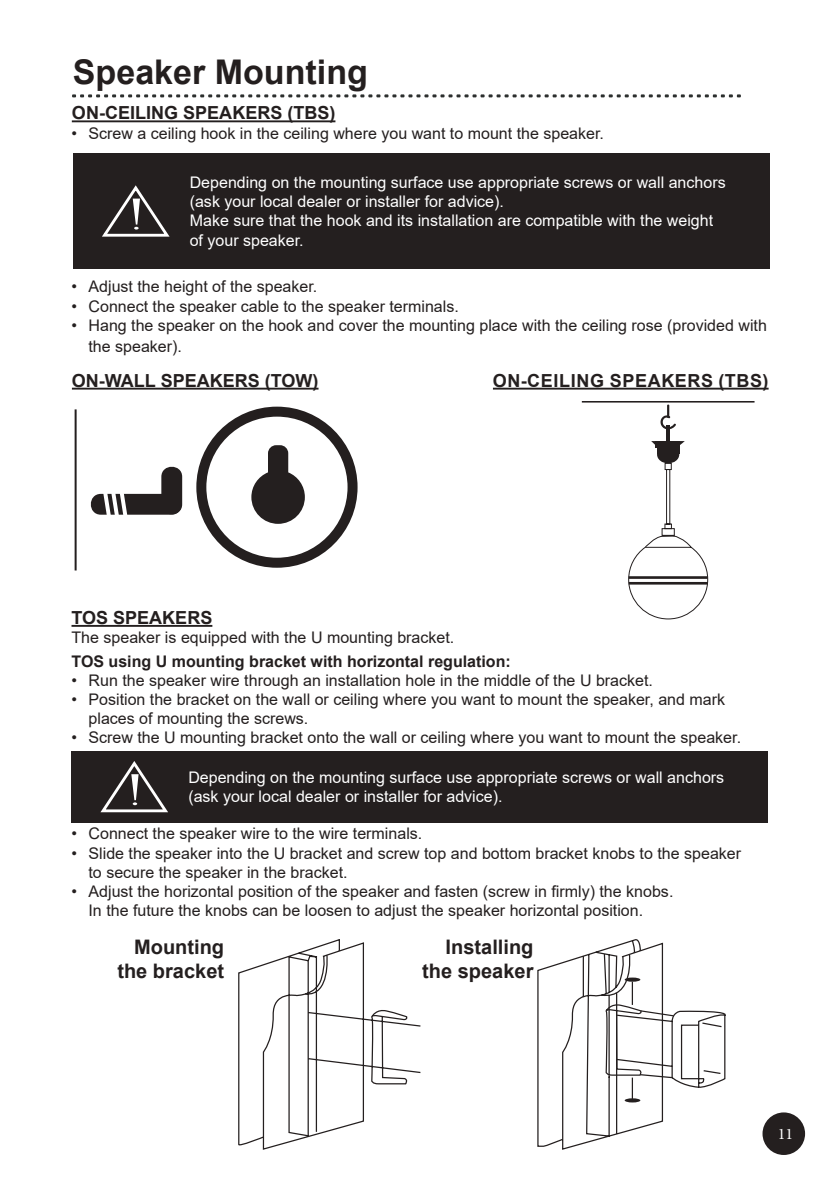
<style>
.page{position:relative;width:840px;height:1191px;background:#fff}
.page>*{position:absolute;margin:0;border:0;box-sizing:border-box;transform-origin:0 0}
.t1{font:700 34px "Arial";color:#241f1f}
.t2{font:700 20px/24px "Arial";color:#241f1f;text-align:right}
.t3{font:700 18px "Arial";color:#241f1f}
.t4{font:700 18px "Arial";letter-spacing:.035em;color:#241f1f}
.t5{font:16px/19.2px "Arial";color:#241f1f}
.t6{font:16px/19.2px "Arial";color:#fff}
.t7{font:700 16px "Arial";color:#241f1f}
.t8{font:16px "Minion Pro";color:#fff}
</style>
<div class="page">
<div style="left:763px;top:1113px;width:40px;height:41px;background:#241f1f;border-radius:50%"></div>
<div style="left:762px;top:1112px;width:42px;height:43px;border:2px solid #241f1f;border-radius:50%"></div>
<svg style="left:72px;top:94px;width:668px;height:3px"></svg>
<hr style="left:72px;top:120px;width:263px;height:2px;background:#241f1f">
<svg style="left:238px;top:939px;width:183px;height:210px"></svg>
<svg style="left:537px;top:939px;width:189px;height:210px"></svg>
<svg style="left:624px;top:977px;width:16px;height:4px"></svg>
<svg style="left:624px;top:1098px;width:16px;height:4px"></svg>
<svg style="left:628px;top:454px;width:80px;height:166px"></svg>
<div style="left:656px;top:448px;width:22px;height:6px;background:#241f1f"></div>
<div style="left:655px;top:441px;width:25px;height:7px;background:#241f1f"></div>
<svg style="left:651px;top:441px;width:33px;height:4px"></svg>
<hr style="left:666px;top:425px;width:3px;height:16px;background:#241f1f">
<svg style="left:660px;top:404px;width:16px;height:27px"></svg>
<hr style="left:581px;top:401px;width:173px;height:1px;background:#241f1f">
<hr style="left:628px;top:576px;width:79px;height:3px;background:#241f1f">
<hr style="left:628px;top:582px;width:79px;height:2px;background:#241f1f">
<hr style="left:644px;top:547px;width:46px;height:1px;background:#241f1f">
<div style="left:196px;top:406px;width:161px;height:162px;border:10px solid #241f1f;border-radius:50%"></div>
<svg style="left:251px;top:445px;width:54px;height:79px"></svg>
<svg style="left:90px;top:466px;width:93px;height:49px"></svg>
<hr style="left:75px;top:409px;width:2px;height:161px;background:#241f1f">
<hr style="left:72px;top:388px;width:246px;height:1px;background:#241f1f">
<hr style="left:492px;top:388px;width:276px;height:1px;background:#241f1f">
<div style="left:73px;top:153px;width:695px;height:116px;background:#241f1f"></div>
<svg style="left:102px;top:185px;width:68px;height:52px"></svg>
<div style="left:71px;top:750px;width:696px;height:72px;background:#241f1f"></div>
<svg style="left:100px;top:761px;width:68px;height:52px"></svg>
<hr style="left:71px;top:625px;width:141px;height:2px;background:#241f1f">
<h1 class="t1" style="left:73px;top:49px;width:296px">Speaker Mounting</h1>
<p class="t3" style="left:72px;top:100px;width:265px">ON-CEILING SPEAKERS (TBS)</p>
<p class="t5" style="left:71px;top:123px;width:533px">• Screw a ceiling hook in the ceiling where you want to mount the speaker.</p>
<p class="t6" style="left:190px;top:173px;width:537px">Depending on the mounting surface use appropriate screws or wall anchors (ask your local dealer or installer for advice).<br>Make sure that the hook and its installation are compatible with the weight of your speaker.</p>
<p class="t5" style="left:71px;top:277px;width:247px">• Adjust the height of the speaker.</p>
<p class="t5" style="left:71px;top:296px;width:388px">• Connect the speaker cable to the speaker terminals.</p>
<p class="t5" style="left:88px;top:314px;width:679px;line-height:21.6px;text-indent:-17px">• Hang the speaker on the hook and cover the mounting place with the ceiling rose (provided with the speaker).</p>
<p class="t3" style="left:72px;top:368px;width:248px">ON-WALL SPEAKERS (TOW)</p>
<p class="t4" style="left:492px;top:368px;width:277px">ON-CEILING SPEAKERS (TBS)</p>
<p class="t3" style="left:71px;top:605px;width:142px">TOS SPEAKERS</p>
<p class="t5" style="left:71px;top:628px;width:384px">The speaker is equipped with the U mounting bracket.</p>
<p class="t7" style="left:71px;top:649px;width:440px">TOS using U mounting bracket with horizontal regulation:</p>
<p class="t5" style="left:71px;top:670px;width:582px">• Run the speaker wire through an installation hole in the middle of the U bracket.</p>
<p class="t5" style="left:88px;top:689px;width:637px;text-indent:-17px">• Position the bracket on the wall or ceiling where you want to mount the speaker, and mark places of mounting the screws.</p>
<p class="t5" style="left:71px;top:728px;width:670px">• Screw the U mounting bracket onto the wall or ceiling where you want to mount the speaker.</p>
<p class="t6" style="left:188px;top:767px;width:537px">Depending on the mounting surface use appropriate screws or wall anchors (ask your local dealer or installer for advice).</p>
<p class="t5" style="left:71px;top:824px;width:352px">• Connect the speaker wire to the wire terminals.</p>
<p class="t5" style="left:88px;top:843px;width:653px;text-indent:-17px">• Slide the speaker into the U bracket and screw top and bottom bracket knobs to the speaker to secure the speaker in the bracket.</p>
<p class="t5" style="left:88px;top:881px;width:586px;text-indent:-17px">• Adjust the horizontal position of the speaker and fasten (screw in firmly) the knobs.<br>In the future the knobs can be loosen to adjust the speaker horizontal position.</p>
<p class="t2" style="left:117px;top:935px;width:108px">Mounting the bracket</p>
<p class="t2" style="left:422px;top:935px;width:113px">Installing the speaker</p>
<p class="t8" style="left:777px;top:1123px;width:17px">11</p>
</div>
